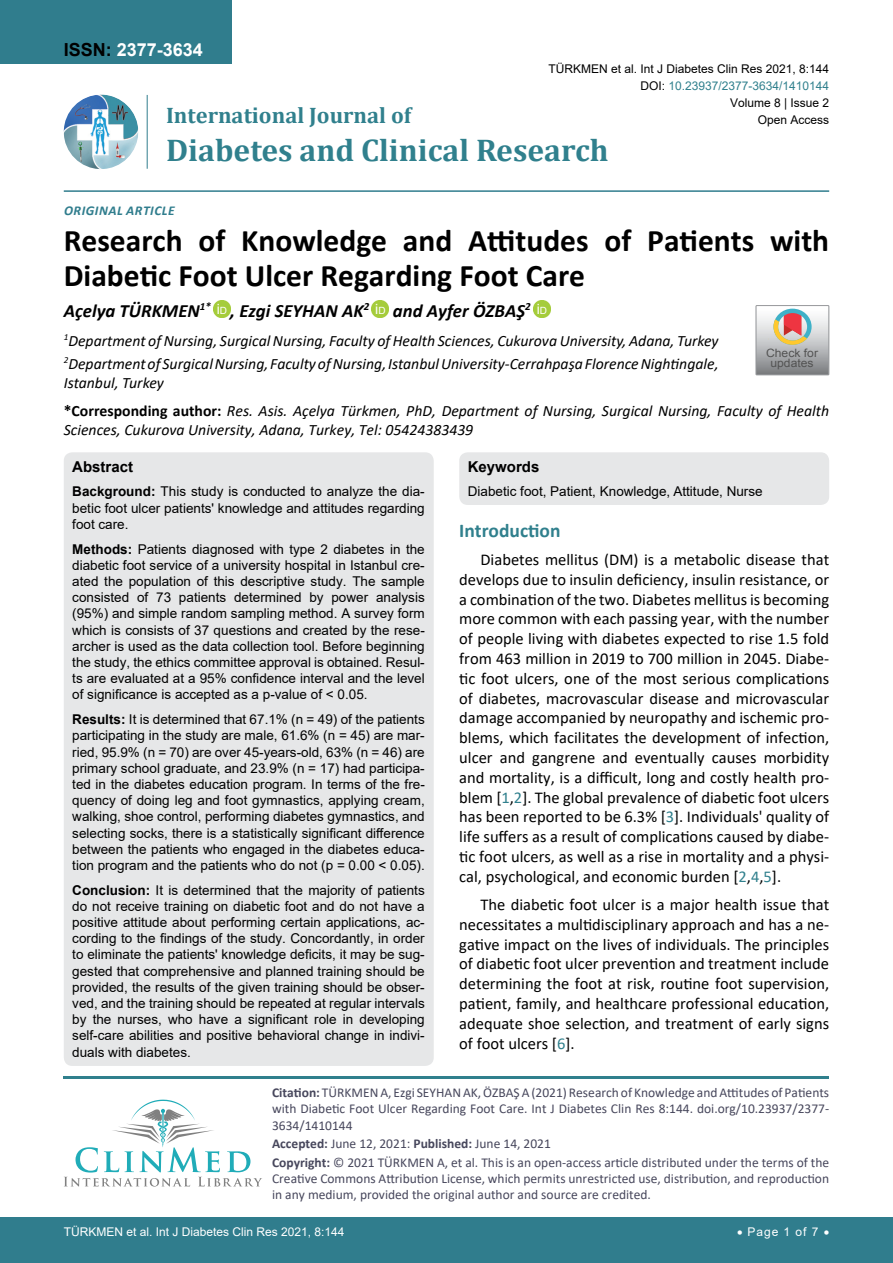
<style>
.page{position:relative;width:893px;height:1263px;background:#fff}
.page>*{position:absolute;margin:0;border:0;box-sizing:border-box;transform-origin:0 0}
.t1{font:700 31.5px/34.5px "Calibri";color:#000}
.t2{font:700 31.5px "Cambria";color:#30808d}
.t3{font:700 22.5px "Cambria";color:#30808d}
.t4{font:700 19.5px "Calibri";color:#30808d}
.t5{font:italic 700 18.75px "Calibri";color:#000}
.t6{font:700 18px "Arial";color:#fff}
.t7{font:16.5px/19.8px "Calibri";color:#000;text-align:justify}
.t8{font:italic 15.75px/23.1px "Calibri";color:#000}
.t9{font:700 15px "Arial";color:#000}
.t10{font:13.5px/16.2px "Arial";color:#000;text-align:justify}
.t11{font:13.5px/16.2px "Calibri";color:#47475c}
.t12{font:italic 700 13.5px "Calibri";letter-spacing:.04em;color:#307d8d}
.t13{font:12px "Arial";color:#000}
.t14{font:12px "Arial";color:#fff}
.t15{font:12px "Arial";color:#30808d}
.t16{font:11.55px/9.9px "Arial";color:#535353;text-align:center;scale:1.06 1}
.s1{color:#000}
.s2{font-weight:700;font-style:normal}
.s3{font-weight:700}
.s4{color:#30808d}
</style>
<div class="page">
<div style="left:0;top:0;width:231px;height:64px;background:#307d8d"></div>
<img style="left:64px;top:95px;width:74px;height:74px;border-radius:37px">
<hr style="left:147px;top:95px;width:1px;height:74px;background:#307d8d">
<hr style="left:64px;top:190px;width:765px;height:2px;background:#307d8d">
<div style="left:0;top:1217px;width:893px;height:46px;background:#307d8d"></div>
<hr style="left:64px;top:1076px;width:765px;height:2px;background:#30808d">
<svg style="left:64px;top:1100px;width:198px;height:86px"></svg>
<img style="left:213px;top:301px;width:17px;height:17px">
<div style="left:214px;top:301px;width:16px;height:17px;background:#a5cc3b;border-radius:50%"></div>
<img style="left:372px;top:301px;width:17px;height:17px">
<div style="left:372px;top:301px;width:16px;height:17px;background:#a5cc3b;border-radius:50%"></div>
<img style="left:533px;top:301px;width:17px;height:17px">
<div style="left:533px;top:301px;width:17px;height:17px;background:#a5cc3b;border-radius:50%"></div>
<div style="left:64px;top:452px;width:370px;height:614px;background:#e6e7e8;border-radius:9px"></div>
<div style="left:459px;top:452px;width:370px;height:53px;background:#e6e7e8;border-radius:9px"></div>
<svg style="left:756px;top:306px;width:73px;height:69px;background:#bdb6b3"></svg>
<h3 class="t6" style="left:64px;top:37px;width:141px"><span class="s1">ISSN:</span> 2377-3634</h3>
<p class="t13" style="left:548px;top:60px;width:282px">TÜRKMEN et al. Int J Diabetes Clin Res 2021, 8:144</p>
<p class="t13" style="left:730px;top:95px;width:101px">Volume 8 | Issue 2</p>
<p class="t15" style="left:640px;top:77px;width:190px"><span class="s1">DOI:</span> 10.23937/2377-3634/1410144</p>
<h2 class="t3" style="left:166px;top:100px;width:247px">International Journal of</h2>
<h1 class="t2" style="left:166px;top:128px;width:444px">Diabetes and Clinical Research</h1>
<p class="t13" style="left:758px;top:112px;width:73px">Open Access</p>
<p class="t12" style="left:64px;top:201px;width:112px">Origina l Article</p>
<h1 class="t1" style="left:64px;top:223px;width:767px">Research of Knowledge and Attitudes of Patients with<br>Diabetic Foot Ulcer Regarding Foot Care</h1>
<h3 class="t5" style="left:64px;top:297px;width:485px">Açelya TÜRKMEN<sup>1*</sup> <sup>i</sup><sup>D</sup> , Ezgi SEYHAN AK<sup>2</sup> <sup>i</sup><sup>D</sup> and Ayfer ÖZBAŞ<sup>2</sup> <sup>i</sup><sup>D</sup></h3>
<p class="t8" style="left:64px;top:328px;width:656px"><sup>1</sup>Department of Nursing, Surgical Nursing, Faculty of Health Sciences, Cukurova University, Adana, Turkey<br><sup>2</sup>Department of Surgical Nursing, Faculty of Nursing, Istanbul University-Cerrahpaşa Florence Nightingale,</p>
<p class="t8" style="left:64px;top:367px;width:767px;line-height:28.8px">Istanbul, Turkey<br><span class="s2">*Corresponding author:</span> Res. Asis. Açelya Türkmen, PhD, Department of Nursing, Surgical Nursing, Faculty of Health</p>
<p class="t8" style="left:64px;top:418px;width:411px">Sciences, Cukurova University, Adana, Turkey, Tel: 05424383439</p>
<p class="t9" style="left:72px;top:456px;width:62px">Abstract</p>
<p class="t10" style="left:72px;top:483px;width:354px"><span class="s3">Background:</span> This study is conducted to analyze the dia&shy;betic foot ulcer patients' knowledge and attitudes regarding foot care.</p>
<p class="t10" style="left:72px;top:541px;width:354px"><span class="s3">Methods:</span> Patients diagnosed with type 2 diabetes in the diabetic foot service of a university hospital in Istanbul cre&shy;ated the population of this descriptive study. The sample consisted of 73 patients determined by power analysis (95%) and simple random sampling method. A survey form which is consists of 37 questions and created by the rese&shy;archer is used as the data collection tool. Before beginning the study, the ethics committee approval is obtained. Resul&shy;ts are evaluated at a 95% confidence interval and the level of significance is accepted as a p-value of &lt; 0.05.</p>
<p class="t10" style="left:72px;top:711px;width:354px"><span class="s3">Results:</span> It is determined that 67.1% (n = 49) of the patients participating in the study are male, 61.6% (n = 45) are mar&shy;ried, 95.9% (n = 70) are over 45-years-old, 63% (n = 46) are primary school graduate, and 23.9% (n = 17) had participa&shy;ted in the diabetes education program. In terms of the fre&shy;quency of doing leg and foot gymnastics, applying cream, walking, shoe control, performing diabetes gymnastics, and selecting socks, there is a statistically significant difference between the patients who engaged in the diabetes educa&shy;tion program and the patients who do not (p = 0.00 &lt; 0.05).</p>
<p class="t10" style="left:72px;top:882px;width:354px"><span class="s3">Conclusion:</span> It is determined that the majority of patients do not receive training on diabetic foot and do not have a positive attitude about performing certain applications, ac&shy;cording to the findings of the study. Concordantly, in order to eliminate the patients' knowledge deficits, it may be sug&shy;gested that comprehensive and planned training should be provided, the results of the given training should be obser&shy;ved, and the training should be repeated at regular intervals by the nurses, who have a significant role in developing self-care abilities and positive behavioral change in indivi&shy;duals with diabetes.</p>
<p class="t16" style="left:766px;top:348px;width:51px">Check for updates</p>
<p class="t9" style="left:468px;top:456px;width:73px">Keywords</p>
<p class="t10" style="left:468px;top:483px;width:296px">Diabetic foot, Patient, Knowledge, Attitude, Nurse</p>
<h3 class="t4" style="left:459px;top:516px;width:103px">Introduction</h3>
<p class="t7" style="left:459px;top:549px;width:371px;text-indent:21px">Diabetes mellitus (DM) is a metabolic disease that develops due to insulin deficiency, insulin resistance, or a combination of the two. Diabetes mellitus is becoming more common with each passing year, with the number of people living with diabetes expected to rise 1.5 fold from 463 million in 2019 to 700 million in 2045. Diabe&shy;tic foot ulcers, one of the most serious complications of diabetes, macrovascular disease and microvascular damage accompanied by neuropathy and ischemic pro&shy;blems, which facilitates the development of infection, ulcer and gangrene and eventually causes morbidity and mortality, is a difficult, long and costly health pro&shy;blem [<span class="s4">1</span>,<span class="s4">2</span>]. The global prevalence of diabetic foot ulcers has been reported to be 6.3% [<span class="s4">3</span>]. Individuals' quality of life suffers as a result of complications caused by diabe&shy;tic foot ulcers, as well as a rise in mortality and a physi&shy;cal, psychological, and economic burden [<span class="s4">2</span>,<span class="s4">4</span>,<span class="s4">5</span>].</p>
<p class="t7" style="left:459px;top:894px;width:371px;text-indent:21px">The diabetic foot ulcer is a major health issue that necessitates a multidisciplinary approach and has a ne&shy;gative impact on the lives of individuals. The principles of diabetic foot ulcer prevention and treatment include determining the foot at risk, routine foot supervision, patient, family, and healthcare professional education, adequate shoe selection, and treatment of early signs of foot ulcers [<span class="s4">6</span>].</p>
<p class="t11" style="left:272px;top:1084px;width:559px;text-align:justify"><span class="s3">Citation:</span> TÜRKMEN A, Ezgi SEYHAN AK, ÖZBAŞ A (2021) Research of Knowledge and Attitudes of Patients with Diabetic Foot Ulcer Regarding Foot Care. Int J Diabetes Clin Res 8:144. doi.org/10.23937/2377- 3634/1410144</p>
<p class="t11" style="left:272px;top:1134px;width:559px;line-height:18.6px"><span class="s3">Accepted:</span> June 12, 2021: <span class="s3">Published:</span> June 14, 2021<br><span class="s3">Copyright:</span> © 2021 TÜRKMEN A, et al. This is an open-access article distributed under the terms of the</p>
<p class="t11" style="left:272px;top:1170px;width:559px">Creative Commons Attribution License, which permits unrestricted use, distribution, and reproduction in any medium, provided the original author and source are credited.</p>
<p class="t14" style="left:64px;top:1223px;width:282px">TÜRKMEN et al. Int J Diabetes Clin Res 2021, 8:144</p>
<p class="t14" style="left:737px;top:1223px;width:94px">• Page 1 of 7 •</p>
</div>
